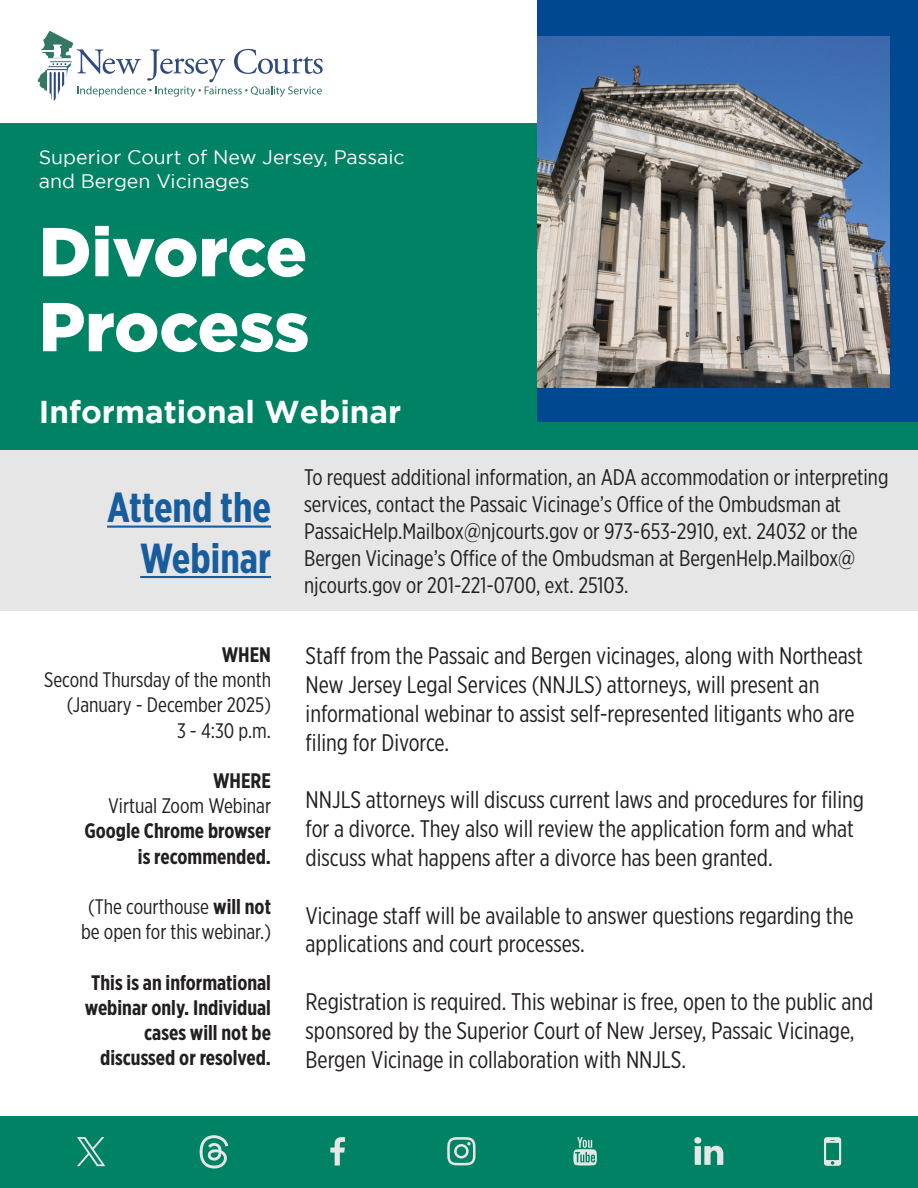
<style>
.page{position:relative;width:918px;height:1188px;background:#fff}
.page>*{position:absolute;margin:0;border:0;box-sizing:border-box;transform-origin:0 0}
.t1{font:900 69px "Gotham";letter-spacing:-.005em;color:#fff}
.t2{font:700 42px/50.4px "Gotham X Narrow";color:#175d9e;text-align:right}
.t3{font:700 31.5px "Gotham";color:#fff}
.t4{font:24px/28.8px "Gotham X Narrow";color:#231f20}
.t5{font:22.5px/27px "Gotham X Narrow";color:#231f20;text-align:justify}
.t6{font:700 21px/25.2px "Gotham X Narrow";color:#231f20;text-align:right}
.t7{font:21px/25.2px "Gotham X Narrow";color:#231f20;text-align:right}
.t8{font:19.5px/23.4px "Gotham";color:#fff}
.s1{font-weight:700}
</style>
<div class="page">
<div style="left:0;top:1116px;width:918px;height:72px;background:#008265"></div>
<div style="left:0;top:124px;width:918px;height:330px;background:#008265"></div>
<svg style="left:37px;top:31px;width:286px;height:70px"></svg>
<div style="left:537px;top:0;width:381px;height:421px;background:#004990"></div>
<svg style="left:330px;top:1137px;width:15px;height:29px"></svg>
<svg style="left:447px;top:1137px;width:29px;height:28px"></svg>
<svg style="left:694px;top:1137px;width:29px;height:28px"></svg>
<svg style="left:824px;top:1137px;width:17px;height:29px"></svg>
<svg style="left:573px;top:1137px;width:24px;height:29px"></svg>
<svg style="left:200px;top:1135px;width:29px;height:33px"></svg>
<svg style="left:77px;top:1137px;width:28px;height:29px"></svg>
<img style="left:538px;top:36px;width:352px;height:352px">
<div style="left:0;top:450px;width:918px;height:161px;background:#e6e6e6"></div>
<hr style="left:107px;top:526px;width:164px;height:2px;background:#175d9e">
<hr style="left:140px;top:576px;width:131px;height:2px;background:#175d9e">
<p class="t8" style="left:39px;top:145px;width:367px">Superior Court of New Jersey, Passaic and Bergen Vicinages</p>
<p class="t1" style="left:39px;top:212px;width:270px">Divorce</p>
<p class="t1" style="left:39px;top:287px;width:272px">Process</p>
<p class="t3" style="left:39px;top:394px;width:364px">Informational Webinar</p>
<p class="t2" style="left:107px;top:482px;width:166px">Attend the<br>Webinar</p>
<p class="t6" style="left:222px;top:642px;width:51px">WHEN</p>
<p class="t7" style="left:44px;top:667px;width:229px">Second Thursday of the month (January - December 2025)</p>
<p class="t7" style="left:177px;top:717px;width:96px">3 - 4:30 p.m.</p>
<p class="t6" style="left:213px;top:768px;width:60px">WHERE</p>
<p class="t7" style="left:108px;top:793px;width:164px">Virtual Zoom Webinar</p>
<p class="t6" style="left:84px;top:818px;width:188px">Google Chrome browser is recommended.</p>
<p class="t7" style="left:81px;top:894px;width:191px;text-align:center">(The courthouse <span class="s1">will not </span>be open for this webinar.)</p>
<p class="t6" style="left:85px;top:969px;width:188px">This is an informational webinar only. Individual cases will not be discussed or resolved.</p>
<p class="t5" style="left:304px;top:463px;width:586px">To request additional information, an ADA accommodation or interpreting</p>
<p class="t5" style="left:304px;top:490px;width:538px">services, contact the Passaic Vicinage’s Office of the Ombudsman at</p>
<p class="t5" style="left:304px;top:517px;width:555px">PassaicHelp.Mailbox@njcourts.gov or 973-653-2910, ext. 24032 or the Bergen Vicinage’s Office of the Ombudsman at BergenHelp.Mailbox@ njcourts.gov or 201-221-0700, ext. 25103.</p>
<p class="t4" style="left:306px;top:641px;width:559px">Staff from the Passaic and Bergen vicinages, along with Northeast New Jersey Legal Services (NNJLS) attorneys, will present an informational webinar to assist self-represented litigants who are filing for Divorce.</p>
<p class="t4" style="left:306px;top:785px;width:560px">NNJLS attorneys will discuss current laws and procedures for filing for a divorce. They also will review the application form and what discuss what happens after a divorce has been granted.</p>
<p class="t4" style="left:306px;top:900px;width:550px">Vicinage staff will be available to answer questions regarding the applications and court processes.</p>
<p class="t4" style="left:306px;top:987px;width:569px">Registration is required. This webinar is free, open to the public and sponsored by the Superior Court of New Jersey, Passaic Vicinage,<br>Bergen Vicinage in collaboration with NNJLS.</p>
</div>
